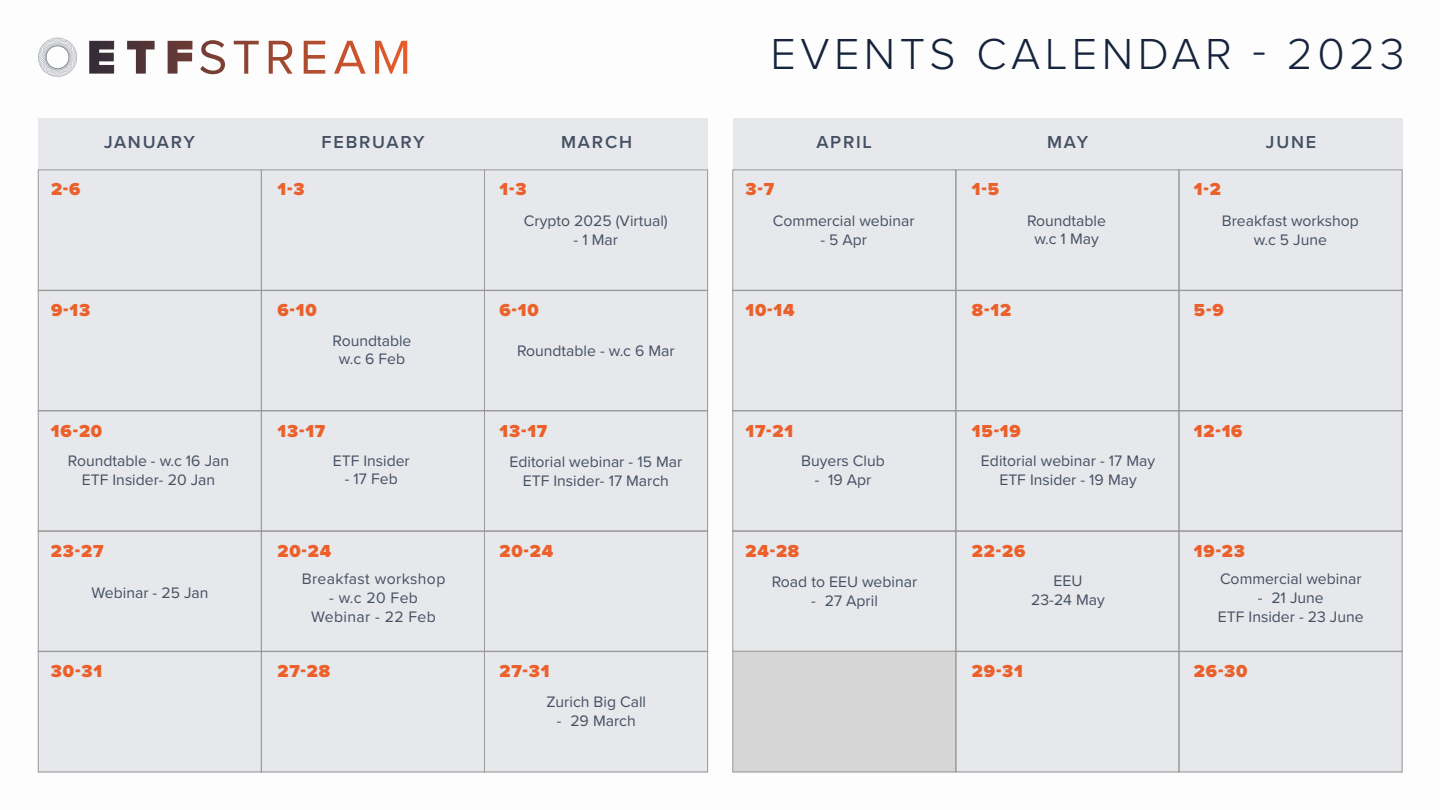
<style>
.page{position:relative;width:1440px;height:810px;background:#fff}
.page>*{position:absolute;margin:0;border:0;box-sizing:border-box;transform-origin:0 0}
.t1{font:300 45px "Proxima Nova";letter-spacing:.1em;color:#15243c}
.t2{font:900 18px "Proxima Nova";letter-spacing:.05em;color:#eb602b}
.t3{font:600 18px "Proxima Nova";letter-spacing:.1em;color:#445063}
.t4{font:15.75px/18.9px "Proxima Nova";color:#445063;text-align:center}
.t5{font:15.75px/18.9px "Proxima Nova";letter-spacing:.025em;color:#445063;text-align:center}
</style>
<div class="page">
<svg style="left:38px;top:38px;width:39px;height:39px"></svg>
<div style="left:38px;top:118px;width:670px;height:654px;background:#e7e8eb"></div>
<div style="left:733px;top:118px;width:669px;height:654px;background:#e7e8eb"></div>
<div style="left:38px;top:170px;width:224px;height:121px;border:1px solid #999"></div>
<div style="left:261px;top:170px;width:224px;height:121px;border:1px solid #999"></div>
<div style="left:484px;top:170px;width:224px;height:121px;border:1px solid #999"></div>
<div style="left:38px;top:290px;width:224px;height:121px;border:1px solid #999"></div>
<div style="left:261px;top:290px;width:224px;height:121px;border:1px solid #999"></div>
<div style="left:484px;top:290px;width:224px;height:121px;border:1px solid #999"></div>
<div style="left:38px;top:410px;width:224px;height:122px;border:1px solid #999"></div>
<div style="left:261px;top:410px;width:224px;height:122px;border:1px solid #999"></div>
<div style="left:484px;top:410px;width:224px;height:122px;border:1px solid #999"></div>
<div style="left:38px;top:531px;width:224px;height:121px;border:1px solid #999"></div>
<div style="left:261px;top:531px;width:224px;height:121px;border:1px solid #999"></div>
<div style="left:484px;top:531px;width:224px;height:121px;border:1px solid #999"></div>
<div style="left:38px;top:651px;width:224px;height:121px;border:1px solid #999"></div>
<div style="left:261px;top:651px;width:224px;height:121px;border:1px solid #999"></div>
<div style="left:484px;top:651px;width:224px;height:121px;border:1px solid #999"></div>
<div style="left:732px;top:170px;width:224px;height:121px;border:1px solid #999"></div>
<div style="left:956px;top:170px;width:223px;height:121px;border:1px solid #999"></div>
<div style="left:1179px;top:170px;width:223px;height:121px;border:1px solid #999"></div>
<div style="left:732px;top:290px;width:224px;height:121px;border:1px solid #999"></div>
<div style="left:956px;top:290px;width:223px;height:121px;border:1px solid #999"></div>
<div style="left:1179px;top:290px;width:223px;height:121px;border:1px solid #999"></div>
<div style="left:732px;top:410px;width:224px;height:122px;border:1px solid #999"></div>
<div style="left:956px;top:410px;width:223px;height:122px;border:1px solid #999"></div>
<div style="left:1179px;top:410px;width:223px;height:122px;border:1px solid #999"></div>
<div style="left:732px;top:531px;width:224px;height:121px;border:1px solid #999"></div>
<div style="left:956px;top:531px;width:223px;height:121px;border:1px solid #999"></div>
<div style="left:1179px;top:531px;width:223px;height:121px;border:1px solid #999"></div>
<div style="left:732px;top:651px;width:224px;height:121px;background:#d6d6d6;border:1px solid #999"></div>
<div style="left:956px;top:651px;width:223px;height:121px;border:1px solid #999"></div>
<div style="left:1179px;top:651px;width:223px;height:121px;border:1px solid #999"></div>
<h1 class="t1" style="left:771px;top:21px;width:635px">EVENTS CALENDAR - 2023</h1>
<p class="t3" style="left:104px;top:128px;width:92px">JANUARY</p>
<p class="t3" style="left:322px;top:128px;width:105px">FEBRUARY</p>
<p class="t3" style="left:561px;top:128px;width:72px">MARCH</p>
<p class="t3" style="left:816px;top:128px;width:57px">APRIL</p>
<p class="t3" style="left:1047px;top:128px;width:43px">MAY</p>
<p class="t3" style="left:1266px;top:128px;width:52px">JUNE</p>
<p class="t2" style="left:51px;top:176px;width:31px">2-6</p>
<p class="t2" style="left:277px;top:176px;width:29px">1-3</p>
<p class="t2" style="left:499px;top:176px;width:29px">1-3</p>
<p class="t2" style="left:745px;top:176px;width:30px">3-7</p>
<p class="t2" style="left:972px;top:176px;width:29px">1-5</p>
<p class="t2" style="left:1194px;top:176px;width:28px">1-2</p>
<p class="t4" style="left:524px;top:211px;width:145px">Crypto 2025 (Virtual)</p>
<p class="t4" style="left:574px;top:230px;width:46px">- 1 Mar</p>
<p class="t4" style="left:773px;top:211px;width:143px">Commercial webinar</p>
<p class="t4" style="left:820px;top:230px;width:48px">- 5 Apr</p>
<p class="t4" style="left:1027px;top:210px;width:80px">Roundtable w.c 1 May</p>
<p class="t4" style="left:1222px;top:211px;width:138px">Breakfast workshop w.c 5 June</p>
<p class="t2" style="left:51px;top:296px;width:41px">9-13</p>
<p class="t2" style="left:277px;top:296px;width:41px">6-10</p>
<p class="t2" style="left:499px;top:296px;width:41px">6-10</p>
<p class="t2" style="left:745px;top:296px;width:51px">10-14</p>
<p class="t2" style="left:972px;top:296px;width:41px">8-12</p>
<p class="t2" style="left:1194px;top:296px;width:31px">5-9</p>
<p class="t4" style="left:333px;top:330px;width:80px">Roundtable w.c 6 Feb</p>
<p class="t4" style="left:517px;top:340px;width:159px">Roundtable - w.c 6 Mar</p>
<p class="t2" style="left:51px;top:417px;width:53px">16-20</p>
<p class="t2" style="left:277px;top:417px;width:49px">13-17</p>
<p class="t2" style="left:499px;top:417px;width:49px">13-17</p>
<p class="t2" style="left:745px;top:417px;width:49px">17-21</p>
<p class="t2" style="left:972px;top:417px;width:50px">15-19</p>
<p class="t2" style="left:1194px;top:417px;width:50px">12-16</p>
<p class="t4" style="left:68px;top:451px;width:163px">Roundtable - w.c 16 Jan<br>ETF Insider- 20 Jan</p>
<p class="t4" style="left:333px;top:450px;width:79px">ETF Insider</p>
<p class="t4" style="left:345px;top:469px;width:54px">- 17 Feb</p>
<p class="t4" style="left:509px;top:451px;width:174px">Editorial webinar - 15 Mar<br>ETF Insider- 17 March</p>
<p class="t4" style="left:801px;top:451px;width:85px">Buyers Club</p>
<p class="t4" style="left:815px;top:470px;width:58px">- 19 Apr</p>
<p class="t4" style="left:981px;top:451px;width:176px">Editorial webinar - 17 May<br>ETF Insider - 19 May</p>
<p class="t2" style="left:51px;top:537px;width:54px">23-27</p>
<p class="t2" style="left:277px;top:537px;width:55px">20-24</p>
<p class="t2" style="left:499px;top:537px;width:55px">20-24</p>
<p class="t2" style="left:745px;top:537px;width:55px">24-28</p>
<p class="t2" style="left:972px;top:537px;width:55px">22-26</p>
<p class="t2" style="left:1194px;top:537px;width:53px">19-23</p>
<p class="t4" style="left:92px;top:583px;width:118px">Webinar - 25 Jan</p>
<p class="t5" style="left:302px;top:569px;width:145px">Breakfast workshop</p>
<p class="t5" style="left:311px;top:588px;width:126px">- w.c 20 Feb<br>Webinar - 22 Feb</p>
<p class="t4" style="left:772px;top:572px;width:147px">Road to EEU webinar</p>
<p class="t4" style="left:811px;top:591px;width:68px">- 27 April</p>
<p class="t4" style="left:1031px;top:571px;width:75px">EEU<br>23-24 May</p>
<p class="t4" style="left:1220px;top:569px;width:143px">Commercial webinar</p>
<p class="t4" style="left:1218px;top:588px;width:147px">- 21 June<br>ETF Insider - 23 June</p>
<p class="t2" style="left:51px;top:657px;width:53px">30-31</p>
<p class="t2" style="left:277px;top:657px;width:54px">27-28</p>
<p class="t2" style="left:499px;top:657px;width:52px">27-31</p>
<p class="t2" style="left:972px;top:658px;width:53px">29-31</p>
<p class="t2" style="left:1194px;top:658px;width:55px">26-30</p>
<p class="t4" style="left:546px;top:692px;width:101px">Zurich Big Call</p>
<p class="t4" style="left:557px;top:711px;width:80px">- 29 March</p>
</div>
